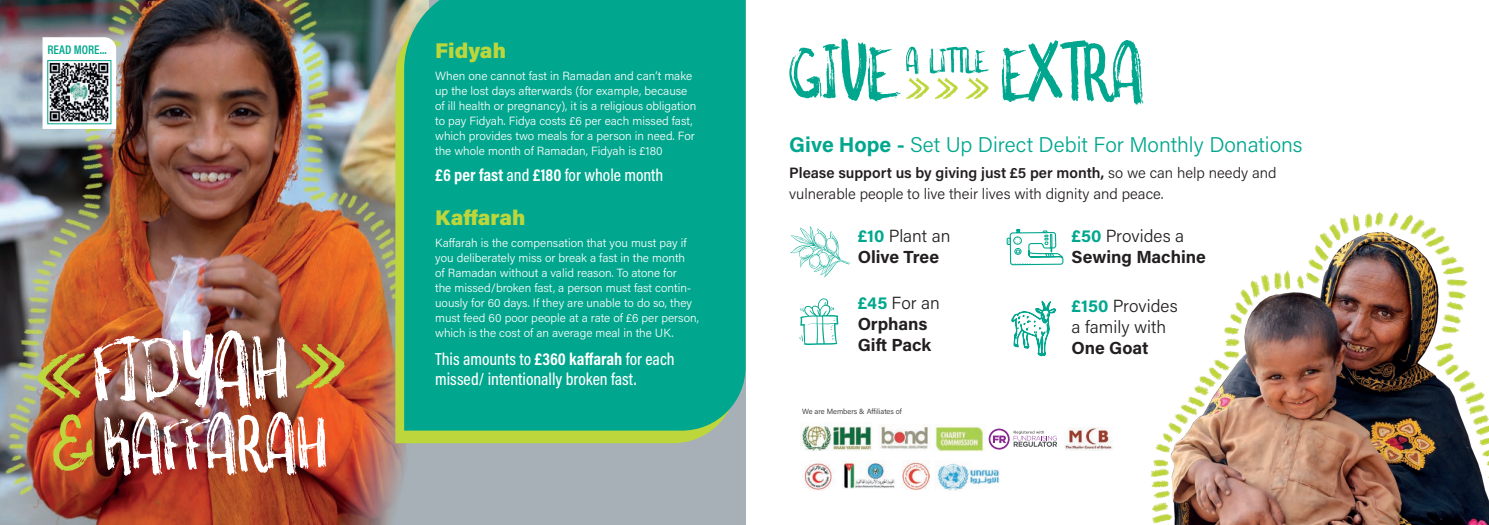
<style>
.page{position:relative;width:1489px;height:525px;background:#fff}
.page>*{position:absolute;margin:0;border:0;box-sizing:border-box;transform-origin:0 0}
.t1{font:144.25px "somethingwild";color:#fff}
.t2{font:120.38px "somethingwild";color:#00a78e}
.t3{font:118.12px "somethingwild";color:#fff}
.t4{font:51.5px "somethingwild";color:#00a78e}
.t5{font:300 21.25px "Acumin Pro";color:#00a78e}
.t6{font:900 21.25px "Acumin Pro";color:#bdd63c}
.t7{font:500 17.5px/20px "Acumin Pro Cond";color:#fff}
.t8{font:700 17.5px/21px "Acumin Pro";color:#231f20}
.t9{font:300 17.5px/21px "Acumin Pro";color:#231f20}
.t10{font:300 15px/21.2px "Acumin Pro";color:#231f20}
.t11{font:600 12.62px "Acumin Pro Cond";color:#00a78e}
.t12{font:300 11.88px/15px "Acumin Pro";color:#fff}
.t13{font:300 7.5px "Acumin Pro";color:#231f20}
.s1{color:#bdd63c}
.s2{font-weight:700}
.s3{font-weight:600}
.s4{color:#00a78e}
.s5{font-weight:300}
.s6{font-weight:700;color:#00a78e}
</style>
<div class="page">
<img style="left:0;top:0;width:329px;height:524px">
<img style="left:329px;top:0;width:400px;height:524px">
<svg style="left:395px;top:13px;width:341px;height:430px;background:#b8d04a"></svg>
<div style="left:404px;top:0;width:341px;height:430px;background:#00a78e"></div>
<svg style="left:295px;top:343px;width:50px;height:45px;background:#b87c34"></svg>
<svg style="left:37px;top:353px;width:48px;height:45px;background:#af8139"></svg>
<svg style="left:799px;top:298px;width:39px;height:47px"></svg>
<svg style="left:790px;top:226px;width:59px;height:51px"></svg>
<img style="left:1151px;top:211px;width:337px;height:313px">
<svg style="left:906px;top:78px;width:51px;height:21px"></svg>
<svg style="left:965px;top:78px;width:23px;height:21px"></svg>
<img style="left:881px;top:424px;width:48px;height:25px">
<img style="left:933px;top:424px;width:52px;height:27px">
<img style="left:1067px;top:427px;width:46px;height:23px">
<svg style="left:988px;top:229px;width:94px;height:220px"></svg>
<img style="left:800px;top:422px;width:72px;height:29px">
<img style="left:802px;top:462px;width:32px;height:28px">
<img style="left:842px;top:460px;width:53px;height:29px">
<img style="left:902px;top:460px;width:27px;height:30px">
<img style="left:937px;top:463px;width:62px;height:27px">
<svg style="left:42px;top:37px;width:75px;height:92px"></svg>
<img style="left:50px;top:62px;width:59px;height:60px">
<p class="t11" style="left:47px;top:42px;width:61px">READ MORE...</p>
<h1 class="t1" style="left:93px;top:288px;width:197px">Fidyah</h1>
<h3 class="t3" style="left:51px;top:377px;width:278px"><span class="s1">&amp;</span>Kaffarah</h3>
<h3 class="t6" style="left:435px;top:36px;width:72px">Fidyah</h3>
<p class="t12" style="left:435px;top:68px;width:263px">When one cannot fast in Ramadan and can’t make up the lost days afterwards (for example, because of ill health or pregnancy), it is a religious obligation to pay Fidyah. Fidya costs £6 per each missed fast, which provides two meals for a person in need. For the whole month of Ramadan, Fidyah is £180</p>
<h3 class="t7" style="left:435px;top:164px;width:230px"><span class="s2">£6 per fast</span> and <span class="s2">£180</span> for whole month</h3>
<h3 class="t6" style="left:435px;top:203px;width:92px">Kaffarah</h3>
<p class="t12" style="left:435px;top:235px;width:265px">Kaffarah is the compensation that you must pay if you deliberately miss or break a fast in the month<br>of Ramadan without a valid reason. To atone for<br>the missed/broken fast, a person must fast contin&shy;uously for 60 days. If they are unable to do so, they must feed 60 poor people at a rate of £6 per person, which is the cost of an average meal in the UK.</p>
<h3 class="t7" style="left:435px;top:348px;width:241px">This amounts to <span class="s2">£360 kaffarah</span> for each missed/ intentionally broken fast.</h3>
<h2 class="t2" style="left:789px;top:5px;width:356px">Give extra</h2>
<h3 class="t4" style="left:905px;top:32px;width:82px">a little</h3>
<h3 class="t5" style="left:789px;top:130px;width:515px"><span class="s2">Give Hope</span> <span class="s3">-</span> Set Up Direct Debit For Monthly Donations</h3>
<p class="t10" style="left:789px;top:161px;width:489px"><span class="s3">Please support us by giving just £5 per month,</span> so we can help needy and vulnerable people to live their lives with dignity and peace.</p>
<h3 class="t8" style="left:857px;top:224px;width:94px"><span class="s4">£10</span> <span class="s5">Plant an<br></span>Olive Tree</h3>
<h3 class="t8" style="left:857px;top:291px;width:84px"><span class="s4">£45</span> <span class="s5">For an<br></span>Orphans<br>Gift Pack</h3>
<p class="t13" style="left:802px;top:406px;width:101px">We are Members &amp; Affiliates of</p>
<h3 class="t8" style="left:1071px;top:224px;width:136px"><span class="s4">£50</span> <span class="s5">Provides a<br></span>Sewing Machine</h3>
<h3 class="t9" style="left:1071px;top:295px;width:108px"><span class="s6">£150</span> Provides a family with</h3>
<h3 class="t8" style="left:1071px;top:336px;width:78px">One Goat</h3>
</div>
